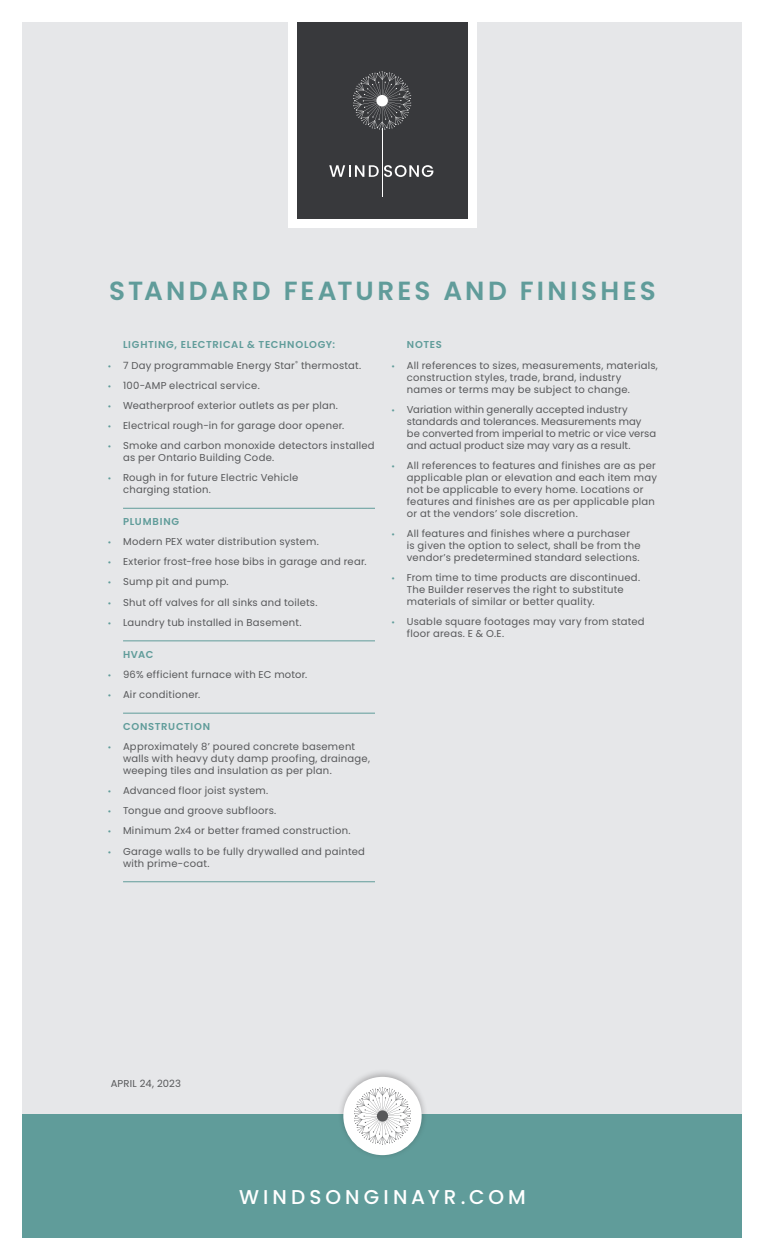
<style>
.page{position:relative;width:765px;height:1260px;background:#fff}
.page>*{position:absolute;margin:0;border:0;box-sizing:border-box;transform-origin:0 0}
.t1{font:600 26.25px "Poppins";letter-spacing:.115em;color:#609c9a}
.t2{font:500 20px "Poppins";letter-spacing:.205em;color:#fff}
.BULLET_LIST{font:10px/12px "Poppins";letter-spacing:.025em;color:#57585a}
.BULLET_LIST-2{font:10px/12px "Poppins";letter-spacing:.005em;color:#57585a}
.HEADELINE{font:600 10px "Poppins";letter-spacing:.065em;color:#609c9a}
.s1{font-family:"Myriad Pro";color:#609c9a}
</style>
<div class="page">
<div style="left:22px;top:22px;width:720px;height:1216px;background:#e6e7e9"></div>
<div style="left:22px;top:1114px;width:720px;height:124px;background:#609c9a"></div>
<div style="left:337px;top:1069px;width:91px;height:91px;background:#231f20;opacity:.3"></div>
<div style="left:343px;top:1077px;width:79px;height:78px;background:#fff;border-radius:50%"></div>
<svg style="left:354px;top:1087px;width:57px;height:58px"></svg>
<div style="left:377px;top:1110px;width:11px;height:12px;background:#57585a;border-radius:50%"></div>
<div style="left:288px;top:7px;width:189px;height:221px;background:#fff"></div>
<div style="left:297px;top:22px;width:171px;height:197px;background:#38393c"></div>
<svg style="left:353px;top:71px;width:58px;height:59px"></svg>
<svg style="left:329px;top:165px;width:104px;height:12px"></svg>
<div style="left:376px;top:95px;width:12px;height:11px;background:#fff;border-radius:50%"></div>
<hr style="left:382px;top:129px;width:1px;height:68px;background:#fff">
<hr style="left:123px;top:508px;width:252px;height:1px;background:#609c9a">
<hr style="left:123px;top:641px;width:252px;height:1px;background:#609c9a">
<hr style="left:123px;top:713px;width:252px;height:1px;background:#609c9a">
<hr style="left:123px;top:882px;width:252px;height:1px;background:#609c9a">
<p class="t1" style="left:109px;top:275px;width:548px">STANDARD FEATURES AND FINISHES</p>
<p class="HEADELINE" style="left:123px;top:339px;width:214px">LIGHTING, ELECTRICAL &amp; TECHNOLOGY:</p>
<p class="BULLET_LIST" style="left:108px;top:359px;width:255px"><span class="s1">•</span> 7 Day programmable Energy Star<sup>®</sup> thermostat.</p>
<p class="BULLET_LIST" style="left:108px;top:379px;width:153px"><span class="s1">•</span> 100-AMP electrical service.</p>
<p class="BULLET_LIST" style="left:108px;top:399px;width:231px"><span class="s1">•</span> Weatherproof exterior outlets as per plan.</p>
<p class="BULLET_LIST" style="left:108px;top:419px;width:238px"><span class="s1">•</span> Electrical rough-in for garage door opener.</p>
<p class="BULLET_LIST" style="left:123px;top:439px;width:253px;text-indent:-15px"><span class="s1">•</span> Smoke and carbon monoxide detectors installed as per Ontario Building Code.</p>
<p class="BULLET_LIST" style="left:123px;top:472px;width:177px;text-indent:-15px"><span class="s1">•</span> Rough in for future Electric Vehicle charging station.</p>
<p class="HEADELINE" style="left:123px;top:516px;width:58px">PLUMBING</p>
<p class="BULLET_LIST" style="left:108px;top:536px;width:212px"><span class="s1">•</span> Modern PEX water distribution system.</p>
<p class="BULLET_LIST" style="left:108px;top:556px;width:260px"><span class="s1">•</span> Exterior frost-free hose bibs in garage and rear.</p>
<p class="BULLET_LIST" style="left:108px;top:576px;width:122px"><span class="s1">•</span> Sump pit and pump.</p>
<p class="BULLET_LIST" style="left:108px;top:596px;width:211px"><span class="s1">•</span> Shut off valves for all sinks and toilets.</p>
<p class="BULLET_LIST" style="left:108px;top:616px;width:195px"><span class="s1">•</span> Laundry tub installed in Basement.</p>
<p class="HEADELINE" style="left:123px;top:648px;width:32px">HVAC</p>
<p class="BULLET_LIST" style="left:108px;top:668px;width:201px"><span class="s1">•</span> 96% efficient furnace with EC motor.</p>
<p class="BULLET_LIST" style="left:108px;top:688px;width:94px"><span class="s1">•</span> Air conditioner.</p>
<p class="HEADELINE" style="left:123px;top:721px;width:89px">CONSTRUCTION</p>
<p class="BULLET_LIST" style="left:123px;top:741px;width:248px;text-indent:-15px"><span class="s1">•</span> Approximately 8’ poured concrete basement walls with heavy duty damp proofing, drainage, weeping tiles and insulation as per plan.</p>
<p class="BULLET_LIST" style="left:108px;top:785px;width:162px"><span class="s1">•</span> Advanced floor joist system.</p>
<p class="BULLET_LIST" style="left:108px;top:805px;width:170px"><span class="s1">•</span> Tongue and groove subfloors.</p>
<p class="BULLET_LIST" style="left:108px;top:825px;width:244px"><span class="s1">•</span> Minimum 2x4 or better framed construction.</p>
<p class="BULLET_LIST" style="left:123px;top:845px;width:243px;text-indent:-15px"><span class="s1">•</span> Garage walls to be fully drywalled and painted with prime-coat.</p>
<p class="HEADELINE" style="left:407px;top:339px;width:36px">NOTES</p>
<p class="BULLET_LIST" style="left:407px;top:359px;width:253px;text-indent:-15px"><span class="s1">•</span> All references to sizes, measurements, materials, construction styles, trade, brand, industry names or terms may be subject to change.</p>
<p class="BULLET_LIST-2" style="left:407px;top:403px;width:251px;text-indent:-15px"><span class="s1">•</span> Variation within generally accepted industry standards and tolerances. Measurements may be converted from imperial to metric or vice versa and actual product size may vary as a result.</p>
<p class="BULLET_LIST" style="left:407px;top:459px;width:252px;text-indent:-15px"><span class="s1">•</span> All references to features and finishes are as per applicable plan or elevation and each item may not be applicable to every home. Locations or features and finishes are as per applicable plan or at the vendors’ sole discretion.</p>
<p class="BULLET_LIST" style="left:407px;top:527px;width:235px;text-indent:-15px"><span class="s1">•</span> All features and finishes where a purchaser is given the option to select, shall be from the vendor’s predetermined standard selections.</p>
<p class="BULLET_LIST" style="left:407px;top:571px;width:235px;text-indent:-15px"><span class="s1">•</span> From time to time products are discontinued.<br>The Builder reserves the right to substitute materials of similar or better quality.</p>
<p class="BULLET_LIST" style="left:407px;top:616px;width:239px;text-indent:-15px"><span class="s1">•</span> Usable square footages may vary from stated floor areas. E &amp; O.E.</p>
<p class="BULLET_LIST" style="left:111px;top:1078px;width:72px">APRIL 24, 2023</p>
<p class="t2" style="left:239px;top:1185px;width:288px">WINDSONGINAYR.COM</p>
</div>
